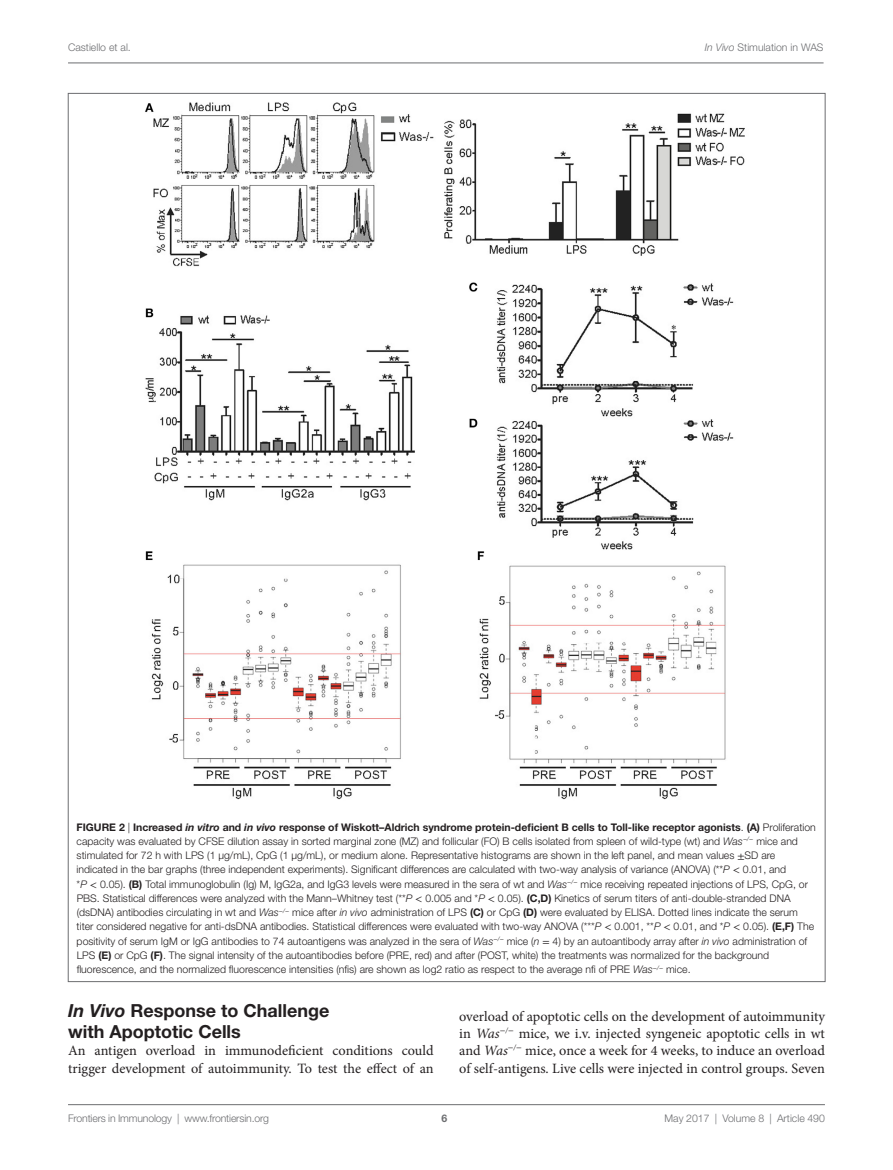
<style>
.page{position:relative;width:893px;height:1170px;background:#fff}
.page>*{position:absolute;margin:0;border:0;box-sizing:border-box;transform-origin:0 0}
.t1{font:700 18px/21px "Helvetica Neue LT Std";color:#231f20}
.t2{font:14.25px/17.2px "Minion Pro";color:#231f20}
.t3{font:300 10.5px/14.2px "Helvetica Neue LT Std";color:#231f20}
.t4{font:300 10.5px "Helvetica Neue LT Std";color:#6c6d70}
.t5{font:700 10.5px "Helvetica Neue LT Std";color:#6c6d70}
.s1{font-style:italic}
.s2{font-weight:700}
.s3{font-weight:700;font-style:italic}
.s4{font-family:"STIX General";font-weight:400}
</style>
<div class="page">
<img style="left:145px;top:102px;width:600px;height:698px">
<hr style="left:68px;top:63px;width:756px;height:1px;background:#6c6d70">
<hr style="left:68px;top:1104px;width:757px;height:1px;background:#6c6d70">
<p class="t4" style="left:68px;top:41px;width:64px">Castiello et al.</p>
<p class="t4" style="left:705px;top:41px;width:120px"><span class="s1">In Vivo</span> Stimulation in WAS</p>
<p class="t3" style="left:77px;top:819px;width:741px"><span class="s2">Figure 2</span> | <span class="s2">Increased</span> <span class="s3">in vitro</span> <span class="s2">and</span> <span class="s3">in vivo</span> <span class="s2">response of Wiskott–Aldrich syndrome protein-deficient B cells to Toll-like receptor agonists</span>. <span class="s2">(A)</span> Proliferation capacity was evaluated by CFSE dilution assay in sorted marginal zone (MZ) and follicular (FO) B cells isolated from spleen of wild-type (wt) and <span class="s1">Was</span><sup>−</sup><sup>/</sup><sup>−</sup> mice and stimulated for 72 h with LPS (1 µg/mL), CpG (1 µg/mL), or medium alone. Representative histograms are shown in the left panel, and mean values <span class="s4">±</span>SD are indicated in the bar graphs (three independent experiments). Significant differences are calculated with two-way analysis of variance (ANOVA) (**<span class="s1">P</span> <span class="s4">&lt;</span> 0.01, and<br>*<span class="s1">P</span> <span class="s4">&lt;</span> 0.05). <span class="s2">(B)</span> Total immunoglobulin (Ig) M, IgG2a, and IgG3 levels were measured in the sera of wt and <span class="s1">Was</span><sup>−</sup><sup>/</sup><sup>−</sup> mice receiving repeated injections of LPS, CpG, or PBS. Statistical differences were analyzed with the Mann–Whitney test (**<span class="s1">P</span> <span class="s4">&lt;</span> 0.005 and *<span class="s1">P</span> <span class="s4">&lt;</span> 0.05). <span class="s2">(C,D)</span> Kinetics of serum titers of anti-double-stranded DNA (dsDNA) antibodies circulating in wt and <span class="s1">Was</span><sup>−</sup><sup>/</sup><sup>−</sup> mice after <span class="s1">in vivo</span> administration of LPS <span class="s2">(C)</span> or CpG <span class="s2">(D)</span> were evaluated by ELISA. Dotted lines indicate the serum titer considered negative for anti-dsDNA antibodies. Statistical differences were evaluated with two-way ANOVA (***<span class="s1">P</span> <span class="s4">&lt;</span> 0.001, **<span class="s1">P</span> <span class="s4">&lt;</span> 0.01, and *<span class="s1">P</span> <span class="s4">&lt;</span> 0.05). <span class="s2">(E,F)</span> The positivity of serum IgM or IgG antibodies to 74 autoantigens was analyzed in the sera of <span class="s1">Was</span><sup>−</sup><sup>/</sup><sup>−</sup> mice (<span class="s1">n</span> <span class="s4">=</span> 4) by an autoantibody array after <span class="s1">in vivo</span> administration of LPS <span class="s2">(E)</span> or CpG <span class="s2">(F)</span>. The signal intensity of the autoantibodies before (PRE, red) and after (POST, white) the treatments was normalized for the background fluorescence, and the normalized fluorescence intensities (nfis) are shown as log2 ratio as respect to the average nfi of PRE <span class="s1">Was</span><sup>−</sup><sup>/</sup><sup>−</sup> mice.</p>
<h1 class="t1" style="left:68px;top:999px;width:263px"><span class="s1">In Vivo</span> Response to Challenge with Apoptotic Cells</h1>
<h2 class="t2" style="left:68px;top:1041px;width:367px">An antigen overload in immunodeficient conditions could trigger development of autoimmunity. To test the effect of an</h2>
<p class="t2" style="left:459px;top:1007px;width:367px;text-align:justify">overload of apoptotic cells on the development of autoimmunity in <span class="s1">Was</span><sup>−</sup><sup>/</sup><sup>−</sup> mice, we i.v. injected syngeneic apoptotic cells in wt and <span class="s1">Was</span><sup>−</sup><sup>/</sup><sup>−</sup> mice, once a week for 4 weeks, to induce an overload of self-antigens. Live cells were injected in control groups. Seven</p>
<p class="t4" style="left:68px;top:1111px;width:203px">Frontiers in Immunology | www.frontiersin.org</p>
<p class="t4" style="left:665px;top:1111px;width:162px">May 2017 | Volume 8 | Article 490</p>
<p class="t5" style="left:441px;top:1111px;width:7px">6</p>
</div>
